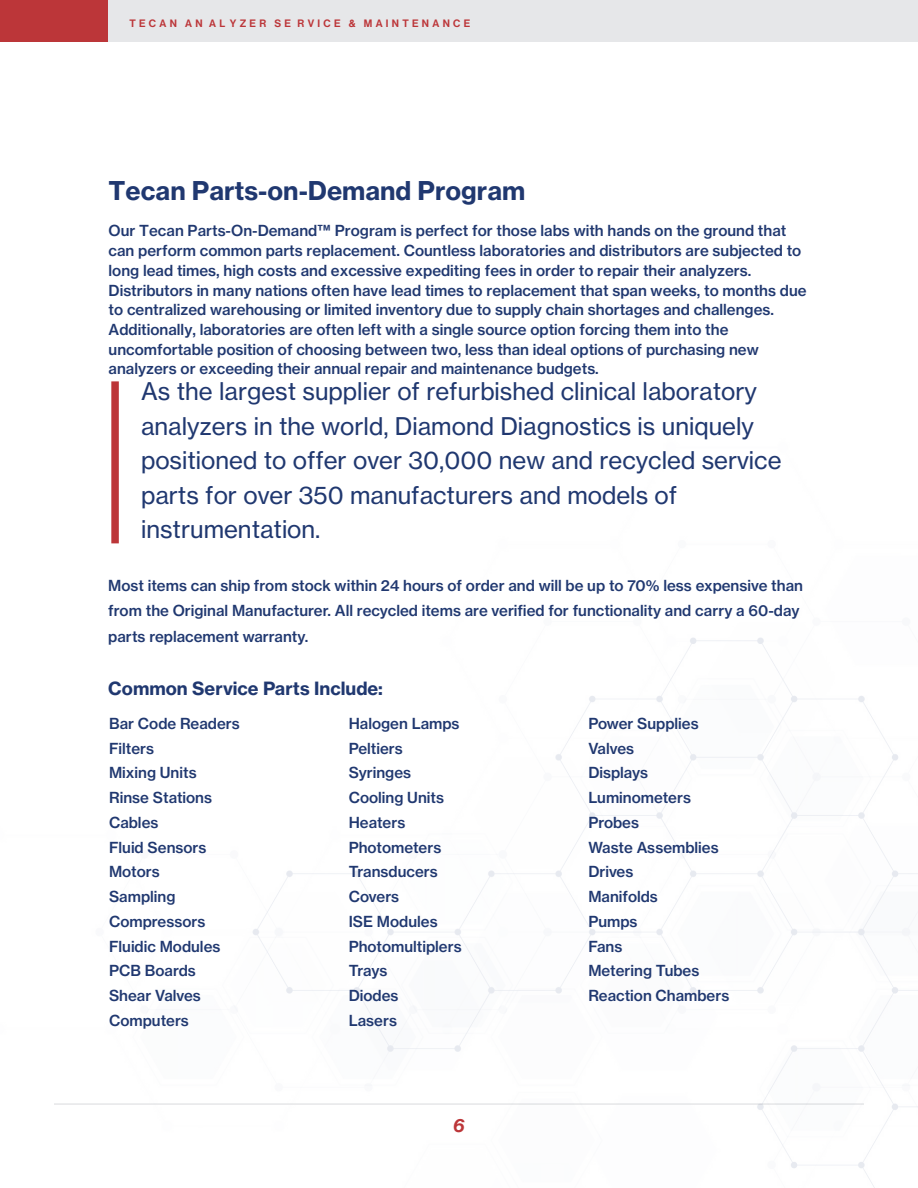
<style>
.page{position:relative;width:918px;height:1188px;background:#fff}
.page>*{position:absolute;margin:0;border:0;box-sizing:border-box;transform-origin:0 0}
.Main_Text{font:25.5px "N Haas Grotesk TX Pro 75 Bd";color:#203870}
.Callout{font:24px/34.5px "N Haas Grotesk TX Pro 55 Rg";color:#203870}
.Main_Sub_Sub{font:18px "N Haas Grotesk TX Pro 75 Bd";color:#203870}
.t1{font:18px "N Haas Grotesk TX Pro 76 Bd It";color:#bc3639}
.Main_Text-2{font:15px/19.8px "N Haas Grotesk TX Pro 65 Md";color:#203870}
.Main_List{font:15px "N Haas Grotesk TX Pro 65 Md";color:#203870}
.t2{font:10.5px "N Haas Grotesk DS Pro 65 Md";letter-spacing:.315em;color:#bc3639}
</style>
<div class="page">
<div style="left:1px;top:0;width:917px;height:41px;background:#e6e7e9"></div>
<div style="left:0;top:0;width:108px;height:41px;background:#bc3639"></div>
<img style="left:54px;top:543px;width:864px;height:645px">
<div style="left:111px;top:381px;width:8px;height:162px;background:#bc3639"></div>
<p class="t2" style="left:129px;top:18px;width:342px">TECAN AN AL YZER SE RVICE &amp; MAINTENANCE</p>
<p class="Main_Text" style="left:109px;top:176px;width:418px">Tecan Parts-on-Demand Program</p>
<p class="Main_Text-2" style="left:109px;top:221px;width:699px">Our Tecan Parts-On-Demand™ Program is perfect for those labs with hands on the ground that can perform common parts replacement. Countless laboratories and distributors are subjected to long lead times, high costs and excessive expediting fees in order to repair their analyzers.<br>Distributors in many nations often have lead times to replacement that span weeks, to months due to centralized warehousing or limited inventory due to supply chain shortages and challenges.<br>Additionally, laboratories are often left with a single source option forcing them into the uncomfortable position of choosing between two, less than ideal options of purchasing new analyzers or exceeding their annual repair and maintenance budgets.</p>
<p class="Callout" style="left:141px;top:374px;width:642px">As the largest supplier of refurbished clinical laboratory analyzers in the world, Diamond Diagnostics is uniquely positioned to offer over 30,000 new and recycled service parts for over 350 manufacturers and models of instrumentation.</p>
<p class="Main_Text-2" style="left:108px;top:572px;width:696px;line-height:25.5px">Most items can ship from stock within 24 hours of order and will be up to 70% less expensive than from the Original Manufacturer. All recycled items are verified for functionality and carry a 60-day parts replacement warranty.</p>
<p class="Main_Sub_Sub" style="left:108px;top:677px;width:276px">Common Service Parts Include:</p>
<p class="Main_List" style="left:109px;top:714px;width:132px">Bar Code Readers</p>
<p class="Main_List" style="left:109px;top:739px;width:47px">Filters</p>
<p class="Main_List" style="left:109px;top:764px;width:89px">Mixing Units</p>
<p class="Main_List" style="left:109px;top:788px;width:105px">Rinse Stations</p>
<p class="Main_List" style="left:109px;top:813px;width:51px">Cables</p>
<p class="Main_List" style="left:109px;top:838px;width:99px">Fluid Sensors</p>
<p class="Main_List" style="left:109px;top:863px;width:52px">Motors</p>
<p class="Main_List" style="left:109px;top:887px;width:68px">Sampling</p>
<p class="Main_List" style="left:109px;top:912px;width:98px">Compressors</p>
<p class="Main_List" style="left:109px;top:937px;width:113px">Fluidic Modules</p>
<p class="Main_List" style="left:109px;top:962px;width:88px">PCB Boards</p>
<p class="Main_List" style="left:109px;top:986px;width:93px">Shear Valves</p>
<p class="Main_List" style="left:109px;top:1011px;width:81px">Computers</p>
<p class="Main_List" style="left:588px;top:714px;width:112px">Power Supplies</p>
<p class="Main_List" style="left:588px;top:739px;width:47px">Valves</p>
<p class="Main_List" style="left:588px;top:764px;width:61px">Displays</p>
<p class="Main_List" style="left:588px;top:788px;width:104px">Luminometers</p>
<p class="Main_List" style="left:588px;top:813px;width:52px">Probes</p>
<p class="Main_List" style="left:588px;top:838px;width:132px">Waste Assemblies</p>
<p class="Main_List" style="left:588px;top:863px;width:47px">Drives</p>
<p class="Main_List" style="left:588px;top:887px;width:71px">Manifolds</p>
<p class="Main_List" style="left:588px;top:912px;width:51px">Pumps</p>
<p class="Main_List" style="left:588px;top:937px;width:36px">Fans</p>
<p class="Main_List" style="left:588px;top:962px;width:113px">Metering Tubes</p>
<p class="Main_List" style="left:588px;top:986px;width:142px">Reaction Chambers</p>
<p class="Main_List" style="left:349px;top:714px;width:112px">Halogen Lamps</p>
<p class="Main_List" style="left:349px;top:739px;width:56px">Peltiers</p>
<p class="Main_List" style="left:349px;top:764px;width:64px">Syringes</p>
<p class="Main_List" style="left:349px;top:788px;width:97px">Cooling Units</p>
<p class="Main_List" style="left:349px;top:813px;width:58px">Heaters</p>
<p class="Main_List" style="left:349px;top:838px;width:94px">Photometers</p>
<p class="Main_List" style="left:349px;top:863px;width:91px">Transducers</p>
<p class="Main_List" style="left:349px;top:887px;width:52px">Covers</p>
<p class="Main_List" style="left:349px;top:912px;width:90px">ISE Modules</p>
<p class="Main_List" style="left:349px;top:937px;width:114px">Photomultiplers</p>
<p class="Main_List" style="left:349px;top:962px;width:40px">Trays</p>
<p class="Main_List" style="left:349px;top:986px;width:51px">Diodes</p>
<p class="Main_List" style="left:349px;top:1011px;width:50px">Lasers</p>
<p class="t1" style="left:453px;top:1114px;width:13px">6</p>
</div>
